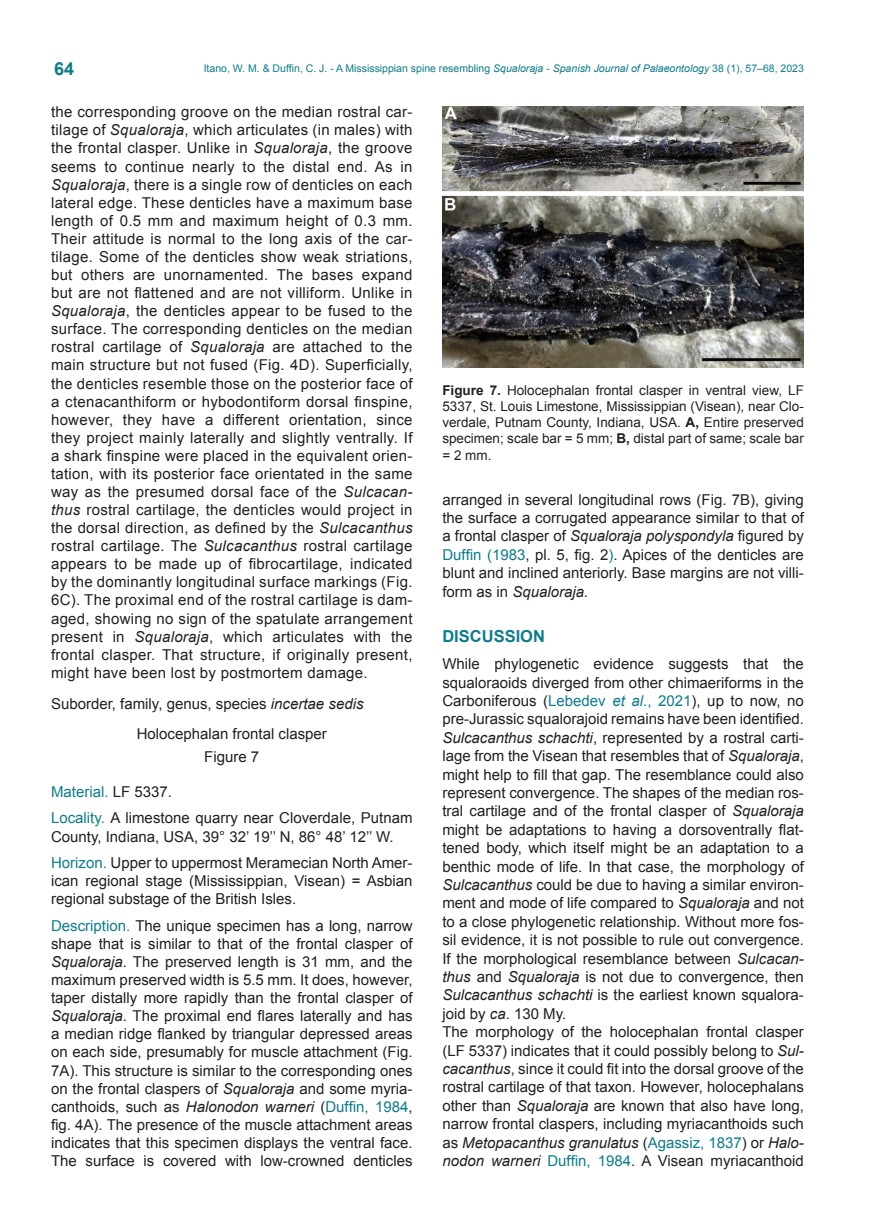
<style>
.page{position:relative;width:889px;height:1217px;background:#fff}
.page>*{position:absolute;margin:0;border:0;box-sizing:border-box;transform-origin:0 0}
.t1{font:700 18px "Arial";color:#107b8a}
.Titulo_1{font:700 16.5px "Arial";color:#107b8a}
.Sistematica{font:15px/18px "Arial";color:#231f20;text-align:justify}
.Texto_ingles{font:15px/18.5px "Arial";color:#231f20;text-align:justify}
.Especie{font:15px "Arial";color:#231f20}
.Sistematica-2{font:15px "Arial";color:#107b8a}
.Especie_figuras{font:15px "Arial";color:#231f20}
.Pies_de_figura_ingle{font:13.5px/16.2px "Arial";color:#231f20;text-align:justify}
.t2{font:10.5px "Arial";color:#107b8a}
.s1{font-style:italic}
.s2{color:#231f20}
.s3{color:#107b8a}
.s4{font-weight:700}
.s5{font-style:italic;color:#107b8a}
</style>
<div class="page">
<img style="left:442px;top:106px;width:362px;height:261px">
<p class="t1" style="left:54px;top:57px;width:22px">64</p>
<p class="t2" style="left:204px;top:62px;width:601px">Itano, W. M. &amp; Duffin, C. J. - A Mississippian spine resembling <span class="s1">Squaloraja</span> - <span class="s1">Spanish Journal of Palaeontology</span> 38 (1), 57–68, 2023</p>
<p class="Sistematica" style="left:51px;top:103px;width:363px">the corresponding groove on the median rostral car&shy;tilage of <span class="s1">Squaloraja</span>, which articulates (in males) with the frontal clasper. Unlike in <span class="s1">Squaloraja</span>, the groove seems to continue nearly to the distal end. As in <span class="s1">Squaloraja</span>, there is a single row of denticles on each lateral edge. These denticles have a maximum base length of 0.5 mm and maximum height of 0.3 mm.<br>Their attitude is normal to the long axis of the car&shy;tilage. Some of the denticles show weak striations, but others are unornamented. The bases expand but are not flattened and are not villiform. Unlike in <span class="s1">Squaloraja</span>, the denticles appear to be fused to the surface. The corresponding denticles on the median rostral cartilage of <span class="s1">Squaloraja</span> are attached to the main structure but not fused (Fig. 4D). Superficially, the denticles resemble those on the posterior face of a ctenacanthiform or hybodontiform dorsal finspine, however, they have a different orientation, since they project mainly laterally and slightly ventrally. If a shark finspine were placed in the equivalent orien&shy;tation, with its posterior face orientated in the same way as the presumed dorsal face of the <span class="s1">Sulcacan&shy;thus</span> rostral cartilage, the denticles would project in the dorsal direction, as defined by the <span class="s1">Sulcacanthus </span>rostral cartilage. The <span class="s1">Sulcacanthus</span> rostral cartilage appears to be made up of fibrocartilage, indicated by the dominantly longitudinal surface markings (Fig.<br>6C). The proximal end of the rostral cartilage is dam&shy;aged, showing no sign of the spatulate arrangement present in <span class="s1">Squaloraja</span>, which articulates with the frontal clasper. That structure, if originally present, might have been lost by postmortem damage.</p>
<p class="Especie" style="left:51px;top:693px;width:314px">Suborder, family, genus, species <span class="s1">incertae sedis</span></p>
<p class="Especie" style="left:137px;top:724px;width:192px">Holocephalan frontal clasper</p>
<p class="Especie_figuras" style="left:204px;top:746px;width:57px">Figure 7</p>
<p class="Sistematica-2" style="left:51px;top:781px;width:122px">Material. <span class="s2">LF 5337.</span></p>
<p class="Sistematica" style="left:51px;top:809px;width:363px"><span class="s3">Locality.</span> A limestone quarry near Cloverdale, Putnam<br>County, Indiana, USA, 39° 32’ 19’’ N, 86° 48’ 12’’ W.</p>
<p class="Sistematica" style="left:51px;top:853px;width:363px"><span class="s3">Horizon.</span> Upper to uppermost Meramecian North Amer&shy;ican regional stage (Mississippian, Visean) = Asbian regional substage of the British Isles.</p>
<p class="Sistematica" style="left:51px;top:916px;width:363px"><span class="s3">Description.</span> The unique specimen has a long, narrow shape that is similar to that of the frontal clasper of <span class="s1">Squaloraja</span>. The preserved length is 31 mm, and the maximum preserved width is 5.5 mm. It does, however, taper distally more rapidly than the frontal clasper of <span class="s1">Squaloraja</span>. The proximal end flares laterally and has a median ridge flanked by triangular depressed areas on each side, presumably for muscle attachment (Fig.<br>7A). This structure is similar to the corresponding ones on the frontal claspers of <span class="s1">Squaloraja</span> and some myria&shy;canthoids, such as <span class="s1">Halonodon warneri</span> (<span class="s3">Duffin, 1984</span>, fig. 4A). The presence of the muscle attachment areas indicates that this specimen displays the ventral face.<br>The surface is covered with low-crowned denticles</p>
<p class="Pies_de_figura_ingle" style="left:442px;top:382px;width:363px"><span class="s4">Figure 7.</span> Holocephalan frontal clasper in ventral view, LF 5337, St. Louis Limestone, Mississippian (Visean), near Clo&shy;verdale, Putnam County, Indiana, USA. <span class="s4">A,</span> Entire preserved specimen; scale bar = 5 mm; <span class="s4">B,</span> distal part of same; scale bar = 2 mm.</p>
<p class="Sistematica" style="left:442px;top:490px;width:363px;line-height:18.5px">arranged in several longitudinal rows (Fig. 7B), giving the surface a corrugated appearance similar to that of a frontal clasper of <span class="s1">Squaloraja polyspondyla</span> figured by <span class="s3">Duffin (1983</span>, pl. 5, fig. 2<span class="s3">)</span>. Apices of the denticles are blunt and inclined anteriorly. Base margins are not villi&shy;form as in <span class="s1">Squaloraja.</span></p>
<p class="Titulo_1" style="left:442px;top:625px;width:104px">DISCUSSION</p>
<p class="Texto_ingles" style="left:442px;top:654px;width:363px">While phylogenetic evidence suggests that the squaloraoids diverged from other chimaeriforms in the Carboniferous (<span class="s3">Lebedev</span> <span class="s5">et al</span><span class="s3">., 2021</span>), up to now, no pre-Jurassic squalorajoid remains have been identified.<br><span class="s1">Sulcacanthus schachti</span>, represented by a rostral carti&shy;lage from the Visean that resembles that of <span class="s1">Squaloraja</span>, might help to fill that gap. The resemblance could also represent convergence. The shapes of the median ros&shy;tral cartilage and of the frontal clasper of <span class="s1">Squaloraja </span>might be adaptations to having a dorsoventrally flat&shy;tened body, which itself might be an adaptation to a benthic mode of life. In that case, the morphology of <span class="s1">Sulcacanthus</span> could be due to having a similar environ&shy;ment and mode of life compared to <span class="s1">Squaloraja</span> and not to a close phylogenetic relationship. Without more fos&shy;sil evidence, it is not possible to rule out convergence.<br>If the morphological resemblance between <span class="s1">Sulcacan&shy;thus</span> and <span class="s1">Squaloraja</span> is not due to convergence, then <span class="s1">Sulcacanthus schachti</span> is the earliest known squalora&shy;joid by <span class="s1">ca</span>. 130 My.</p>
<p class="Texto_ingles" style="left:442px;top:1022px;width:363px">The morphology of the holocephalan frontal clasper (LF 5337) indicates that it could possibly belong to <span class="s1">Sul&shy;cacanthus</span>, since it could fit into the dorsal groove of the rostral cartilage of that taxon. However, holocephalans other than <span class="s1">Squaloraja</span> are known that also have long, narrow frontal claspers, including myriacanthoids such as <span class="s1">Metopacanthus granulatus</span> (<span class="s3">Agassiz, 1837</span>) or <span class="s1">Halo&shy;nodon warneri</span> <span class="s3">Duffin, 1984</span>. A Visean myriacanthoid</p>
</div>
